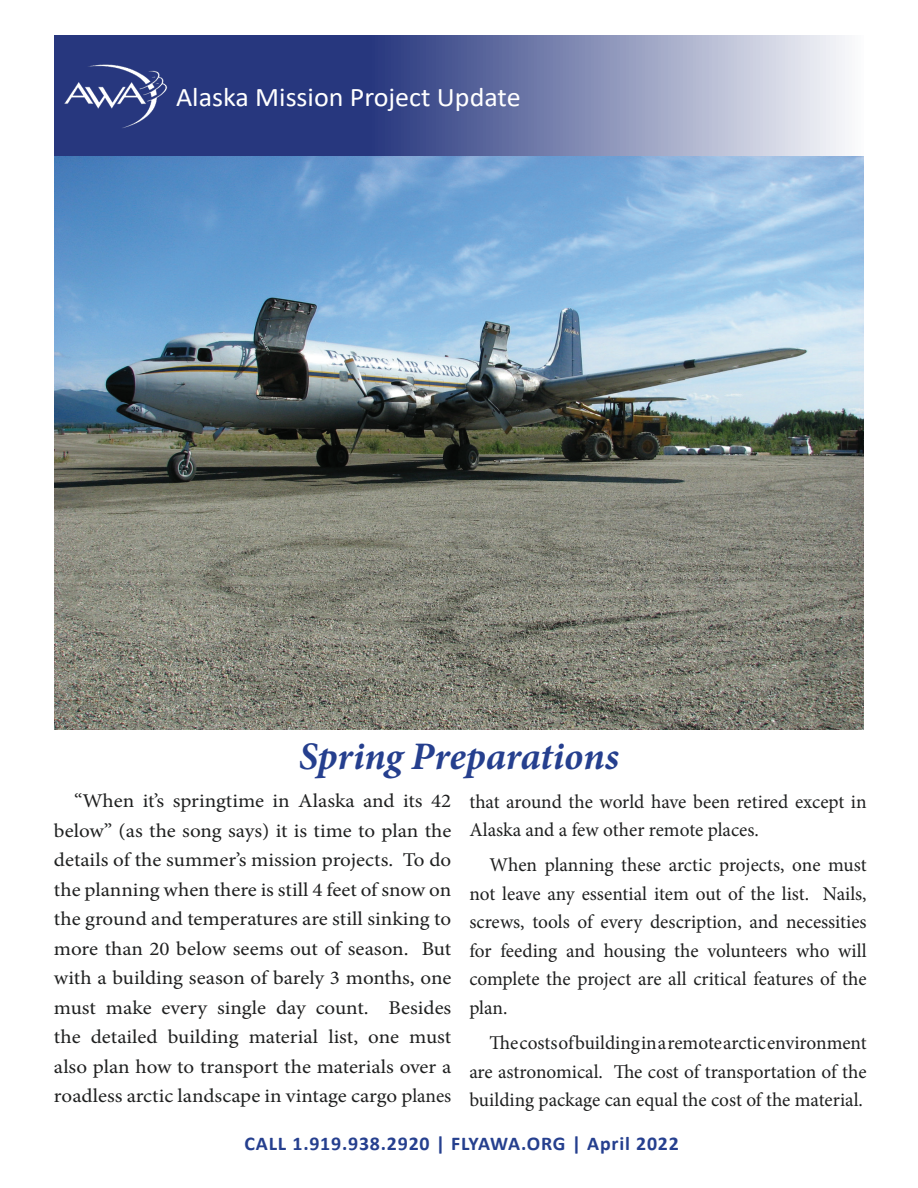
<style>
.page{position:relative;width:918px;height:1188px;background:#fff}
.page>*{position:absolute;margin:0;border:0;box-sizing:border-box;transform-origin:0 0}
.t1{font:italic 700 39px "Minion Pro";letter-spacing:-.005em;color:#253f8e}
.t2{font:27px "Calibri";color:#fff;scale:1.04 1}
.t3{font:19.5px/29.5px "Minion Pro";color:#1f2020;text-align:justify;scale:1.08 1}
.t4{font:19.5px/28.5px "Minion Pro";color:#1f2020;text-align:justify}
.t5{font:700 19.5px "Calibri";letter-spacing:.04em;color:#253f8e}
</style>
<div class="page">
<svg style="left:54px;top:35px;width:791px;height:121px;background:#6974a5"></svg>
<img style="left:63px;top:60px;width:105px;height:71px">
<img style="left:54px;top:156px;width:810px;height:574px">
<h2 class="t2" style="left:176px;top:78px;width:333px">Alaska Mission Project Update</h2>
<h1 class="t1" style="left:299px;top:729px;width:322px">Spring Preparations</h1>
<p class="t3" style="left:54px;top:787px;width:369px;text-indent:20px">“When it’s springtime in Alaska and its 42 below” (as the song says) it is time to plan the details of the summer’s mission projects. To do the planning when there is still 4 feet of snow on the ground and temperatures are still sinking to more than 20 below seems out of season. But with a building season of barely 3 months, one must make every single day count. Besides the detailed building material list, one must also plan how to transport the materials over a roadless arctic landscape in vintage cargo planes</p>
<p class="t4" style="left:469px;top:787px;width:399px">that around the world have been retired except in<br>Alaska and a few other remote places.</p>
<p class="t4" style="left:469px;top:851px;width:399px;text-indent:20px">When planning these arctic projects, one must not leave any essential item out of the list. Nails, screws, tools of every description, and necessities for feeding and housing the volunteers who will complete the project are all critical features of the plan.</p>
<p class="t4" style="left:469px;top:1029px;width:399px;text-indent:20px">The costs of building in a remote arctic environment are astronomical. The cost of transportation of the building package can equal the cost of the material.</p>
<p class="t5" style="left:245px;top:1130px;width:436px">CALL 1.919.938.2920 | FLYAWA.ORG | April 2022</p>
</div>
